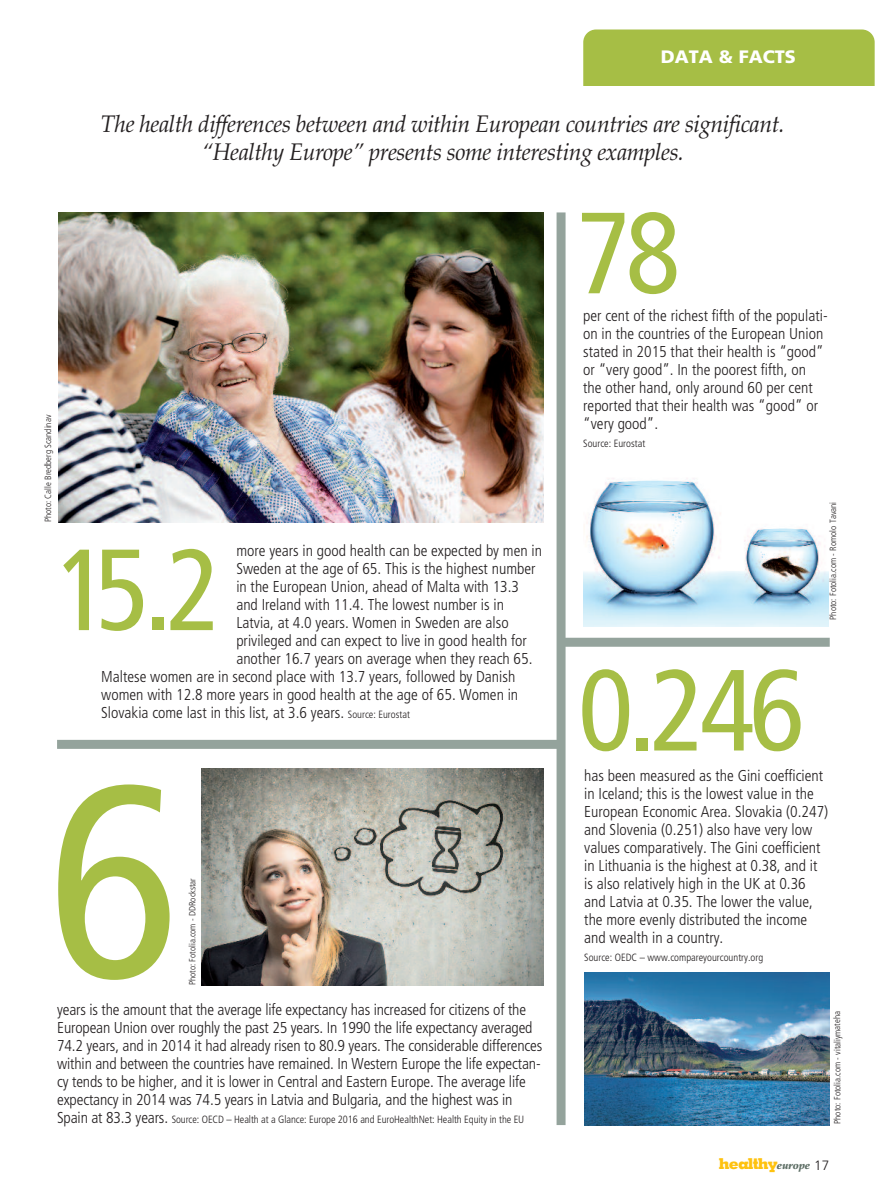
<style>
.page{position:relative;width:893px;height:1191px;background:#fff}
.page>*{position:absolute;margin:0;border:0;box-sizing:border-box;transform-origin:0 0}
.t1{font:condensed 274.35px "Frutiger";color:#a6be45}
.t2{font:condensed 115.2px "Frutiger";letter-spacing:-.05em;color:#a6be45}
.t3{font:italic 24px/28.5px "Palatino";letter-spacing:-.02em;color:#231f20;text-align:center;scale:.96 1}
.t4{font:900 18px "Frutiger";color:#fff}
.t5{font:300 condensed 15.75px/18px "Frutiger";color:#231f20}
.t6{font:800 15px "Memphis";letter-spacing:-.06em;color:#fec210}
.t7{font:300 condensed 10.5px "Frutiger";letter-spacing:-.005em;color:#231f20}
.t8{font:300 condensed 9px "Frutiger";color:#231f20}
.s1{font-size:10.5px}
.s2{font-size:15.75px}
.s3{font-family:"Palatino";font-weight:900;font-style:italic;font-size:10.5px;color:#5d6e65}
.s4{font-family:"Frutiger";font-weight:300;font-size:13.5px;color:#231f20}
</style>
<div class="page">
<div style="left:583px;top:29px;width:292px;height:74px;background:#a6be45;border-radius:13px"></div>
<div style="left:575px;top:86px;width:317px;height:68px;background:#fff"></div>
<img style="left:201px;top:768px;width:343px;height:217px">
<img style="left:583px;top:478px;width:245px;height:149px">
<img style="left:58px;top:212px;width:486px;height:310px">
<div style="left:57px;top:740px;width:504px;height:9px;background:#94a39c"></div>
<div style="left:557px;top:212px;width:9px;height:913px;background:#94a39c"></div>
<div style="left:561px;top:638px;width:269px;height:9px;background:#94a39c"></div>
<img style="left:584px;top:972px;width:245px;height:153px">
<p class="t4" style="left:661px;top:46px;width:137px">DATA &amp; FACTS</p>
<h3 class="t3" style="left:101px;top:109px;width:714px">The health differences between and within European countries are significant. “Healthy Europe” presents some interesting examples.</h3>
<p class="t8" style="left:43px;top:522px;width:109px;rotate:-90deg">Photo: Calle Bredberg Scandinav</p>
<p class="t5" style="left:236px;top:542px;width:307px">more years in good health can be expected by men in</p>
<p class="t5" style="left:236px;top:560px;width:301px">Sweden at the age of 65. This is the highest number</p>
<p class="t5" style="left:236px;top:578px;width:284px">in the European Union, ahead of Malta with 13.3</p>
<p class="t5" style="left:236px;top:596px;width:269px">and Ireland with 11.4. The lowest number is in</p>
<p class="t5" style="left:236px;top:614px;width:274px">Latvia, at 4.0 years. Women in Sweden are also</p>
<p class="t5" style="left:236px;top:632px;width:292px">privileged and can expect to live in good health for</p>
<p class="t5" style="left:236px;top:650px;width:298px">another 16.7 years on average when they reach 65.</p>
<p class="t5" style="left:101px;top:668px;width:416px">Maltese women are in second place with 13.7 years, followed by Danish</p>
<p class="t5" style="left:101px;top:686px;width:418px">women with 12.8 more years in good health at the age of 65. Women in</p>
<p class="t5" style="left:101px;top:704px;width:310px">Slovakia come last in this list, at 3.6 years. <span class="s1">Source: Eurostat</span></p>
<h2 class="t2" style="left:56px;top:523px;width:167px">15.2</h2>
<h1 class="t1" style="left:48px;top:723px;width:133px">6</h1>
<p class="t5" style="left:57px;top:1001px;width:487px">years is the amount that the average life expectancy has increased for citizens of the European Union over roughly the past 25 years. In 1990 the life expectancy averaged 74.2 years, and in 2014 it had already risen to 80.9 years. The considerable differences within and between the countries have remained. In Western Europe the life expectan&shy;cy tends to be higher, and it is lower in Central and Eastern Europe. The average life expectancy in 2014 was 74.5 years in Latvia and Bulgaria, and the highest was in</p>
<p class="t7" style="left:57px;top:1113px;width:469px"><span class="s2">Spain at 83.3 years.</span> Source: OECD – Health at a Glance: Europe 2016 and EuroHealthNet: Health Equity in the EU</p>
<p class="t8" style="left:187px;top:985px;width:109px;rotate:-90deg">Photo: Fotolia.com - DDRockstar</p>
<h2 class="t2" style="left:575px;top:186px;width:107px">78</h2>
<p class="t5" style="left:583px;top:306px;width:246px">per cent of the richest fifth of the populati&shy;on in the countries of the European Union stated in 2015 that their health is “good” or “very good”. In the poorest fifth, on the other hand, only around 60 per cent reported that their health was “good” or “very good”.</p>
<p class="t7" style="left:583px;top:437px;width:64px">Source: Eurostat</p>
<p class="t8" style="left:828px;top:620px;width:119px;rotate:-90deg">Photo: Fotolia.com - Romolo Tavani</p>
<h2 class="t2" style="left:578px;top:643px;width:228px">0.246</h2>
<p class="t5" style="left:584px;top:766px;width:246px">has been measured as the Gini coefficient in Iceland; this is the lowest value in the European Economic Area. Slovakia (0.247) and Slovenia (0.251) also have very low values comparatively. The Gini coefficient in Lithuania is the highest at 0.38, and it is also relatively high in the UK at 0.36 and Latvia at 0.35. The lower the value, the more evenly distributed the income and wealth in a country.</p>
<p class="t7" style="left:584px;top:951px;width:180px">Source: OEDC – www.compareyourcountry.org</p>
<p class="t8" style="left:832px;top:1123px;width:114px;rotate:-90deg">Photo: Fotol ai .com - vitaliymateha</p>
<p class="t6" style="left:719px;top:1154px;width:112px">healthy<span class="s3">europe</span> <span class="s4">17</span></p>
</div>
